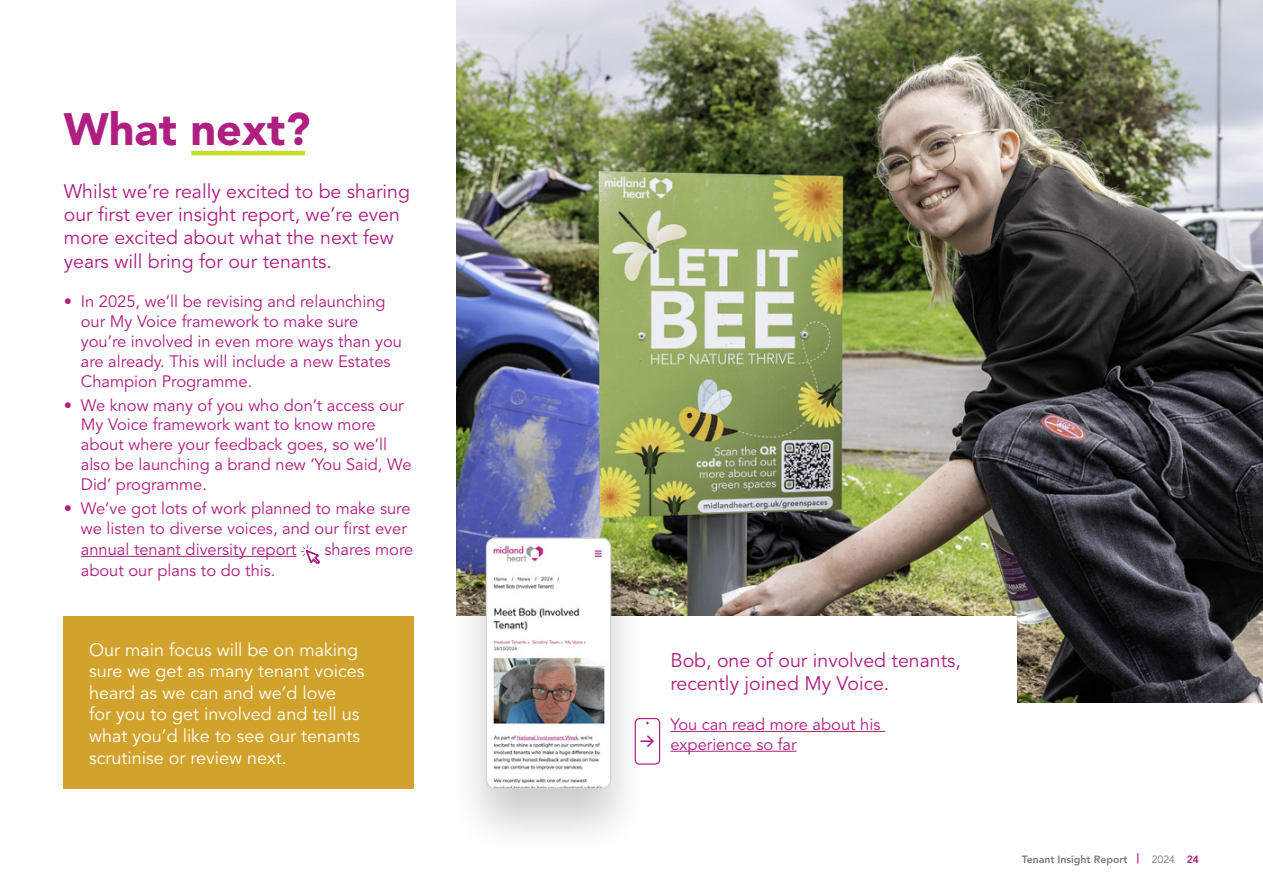
<style>
.page{position:relative;width:1263px;height:893px;background:#fff}
.page>*{position:absolute;margin:0;border:0;box-sizing:border-box;transform-origin:0 0}
.t1{font:900 45px "Avenir LT Std";color:#af1e81}
.t2{font:19.5px/23.4px "Avenir LT Std";color:#af1e81}
.t3{font:18px/21.6px "Avenir LT Std";color:#fff}
.t4{font:16.5px/19.8px "Avenir LT Std";color:#af1e81}
.t5{font:800 10.5px "Avenir LT Std";color:#797979}
.s1{color:#af1e81}
.s2{font-weight:400}
</style>
<div class="page">
<img style="left:456px;top:0;width:807px;height:703px">
<div style="left:428px;top:616px;width:589px;height:193px;background:#fff"></div>
<hr style="left:81px;top:556px;width:215px;height:1px;background:#af1e81">
<svg style="left:301px;top:545px;width:19px;height:19px"></svg>
<hr style="left:670px;top:731px;width:215px;height:1px;background:#af1e81">
<hr style="left:670px;top:751px;width:127px;height:1px;background:#af1e81">
<hr style="left:191px;top:151px;width:114px;height:4px;background:#c7dc2a">
<div style="left:447px;top:530px;width:202px;height:327px;background:#000;opacity:.2"></div>
<img style="left:486px;top:538px;width:125px;height:250px">
<div style="left:486px;top:538px;width:125px;height:251px;border:1px solid #d5d5d5;border-radius:9px"></div>
<div style="left:635px;top:718px;width:25px;height:47px;border:1px solid #af1e81;border-radius:4px"></div>
<div style="left:64px;top:616px;width:350px;height:173px;background:#d2a32c"></div>
<svg style="left:640px;top:735px;width:9px;height:12px"></svg>
<h1 class="t1" style="left:64px;top:102px;width:248px">What next?</h1>
<p class="t2" style="left:64px;top:180px;width:348px">Whilst we’re really excited to be sharing our first ever insight report, we’re even more excited about what the next few years will bring for our tenants.</p>
<p class="t4" style="left:81px;top:292px;width:323px;text-indent:-17px">• In 2025, we’ll be revising and relaunching our My Voice framework to make sure you’re involved in even more ways than you are already. This will include a new Estates Champion Programme.</p>
<p class="t4" style="left:81px;top:396px;width:332px;text-indent:-17px">• We know many of you who don’t access our My Voice framework want to know more about where your feedback goes, so we’ll also be launching a brand new ‘You Said, We Did’ programme.</p>
<p class="t4" style="left:81px;top:498px;width:331px;line-height:20.4px;text-indent:-17px">• We’ve got lots of work planned to make sure we listen to diverse voices, and our first ever annual tenant diversity report</p>
<p class="t4" style="left:324px;top:540px;width:90px">shares more</p>
<p class="t4" style="left:81px;top:561px;width:196px">about our plans to do this.</p>
<p class="t3" style="left:89px;top:639px;width:277px">Our main focus will be on making sure we get as many tenant voices heard as we can and we’d love<br>for you to get involved and tell us what you’d like to see our tenants scrutinise or review next.</p>
<p class="t2" style="left:670px;top:649px;width:292px">Bob, one of our involved tenants, recently joined My Voice.</p>
<p class="t4" style="left:670px;top:715px;width:211px">You can read more about his experience so far</p>
<p class="t5" style="left:1022px;top:853px;width:179px">Tenant Insight Report <span class="s1">|</span> <span class="s2">2024</span> <span class="s1">24</span></p>
</div>
